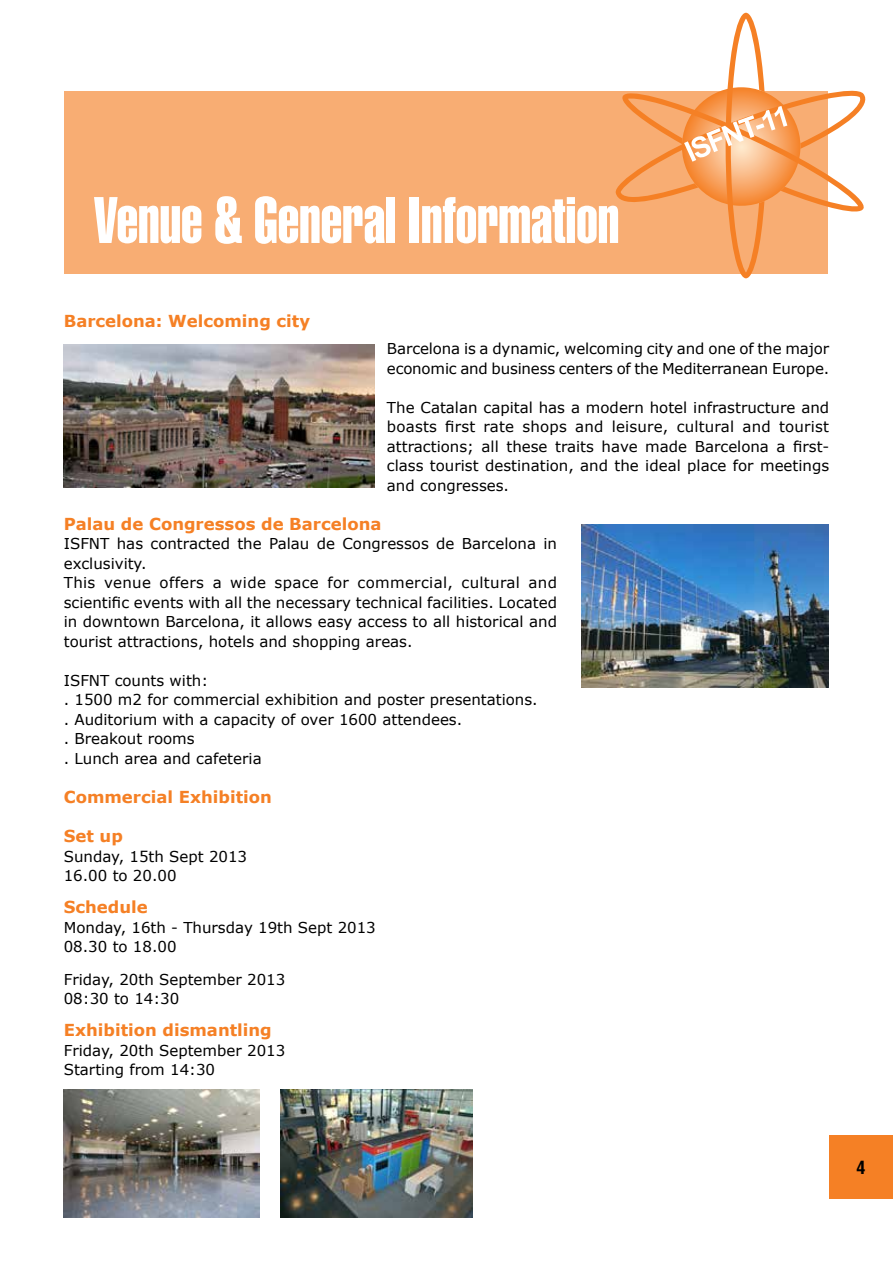
<style>
.page{position:relative;width:893px;height:1263px;background:#fff}
.page>*{position:absolute;margin:0;border:0;box-sizing:border-box;transform-origin:0 0}
.t1{font:64.5px "Helvetica LT Std Extra Comp";color:#fff}
.t2{font:700 condensed 18px "Helvetica LT Std";color:#000}
.t3{font:700 16.5px "Verdana";color:#f58025}
.t4{font:15px/19.5px "Verdana";color:#000}
</style>
<div class="page">
<div style="left:829px;top:1135px;width:64px;height:64px;background:#f58025"></div>
<div style="left:64px;top:91px;width:764px;height:183px;background:#f8ad73"></div>
<svg style="left:615px;top:13px;width:251px;height:265px"></svg>
<svg style="left:679px;top:87px;width:124px;height:121px"></svg>
<img style="left:280px;top:1089px;width:193px;height:128px">
<img style="left:64px;top:344px;width:310px;height:143px">
<img style="left:64px;top:1089px;width:195px;height:128px">
<img style="left:581px;top:524px;width:247px;height:164px">
<h1 class="t1" style="left:94px;top:181px;width:527px">Venue &amp; General Information</h1>
<p class="t3" style="left:64px;top:311px;width:248px">Barcelona: Welcoming city</p>
<p class="t4" style="left:387px;top:339px;width:444px">Barcelona is a dynamic, welcoming city and one of the major economic and business centers of the Mediterranean Europe.</p>
<p class="t4" style="left:387px;top:397px;width:444px;text-align:justify">The Catalan capital has a modern hotel infrastructure and boasts first rate shops and leisure, cultural and tourist attractions; all these traits have made Barcelona a first&shy;class tourist destination, and the ideal place for meetings and congresses.</p>
<p class="t3" style="left:64px;top:513px;width:319px">Palau de Congressos de Barcelona</p>
<p class="t4" style="left:64px;top:534px;width:495px">ISFNT has contracted the Palau de Congressos de Barcelona in exclusivity.<br>This venue offers a wide space for commercial, cultural and scientific events with all the necessary technical facilities. Located in downtown Barcelona, it allows easy access to all historical and tourist attractions, hotels and shopping areas.</p>
<p class="t4" style="left:64px;top:670px;width:475px">ISFNT counts with:<br>. 1500 m2 for commercial exhibition and poster presentations. . Auditorium with a capacity of over 1600 attendees.<br>. Breakout rooms<br>. Lunch area and cafeteria</p>
<p class="t3" style="left:64px;top:786px;width:210px">Commercial Exhibition</p>
<p class="t3" style="left:64px;top:825px;width:61px">Set up</p>
<p class="t4" style="left:64px;top:846px;width:185px">Sunday, 15th Sept 2013<br>16.00 to 20.00</p>
<p class="t3" style="left:64px;top:897px;width:86px">Schedule</p>
<p class="t4" style="left:64px;top:917px;width:314px">Monday, 16th - Thursday 19th Sept 2013<br>08.30 to 18.00</p>
<p class="t4" style="left:64px;top:969px;width:223px">Friday, 20th September 2013<br>08:30 to 14:30</p>
<p class="t3" style="left:64px;top:1020px;width:210px">Exhibition dismantling</p>
<p class="t4" style="left:64px;top:1040px;width:223px">Friday, 20th September 2013<br>Starting from 14:30</p>
<p class="t2" style="left:857px;top:1156px;width:10px">4</p>
</div>
